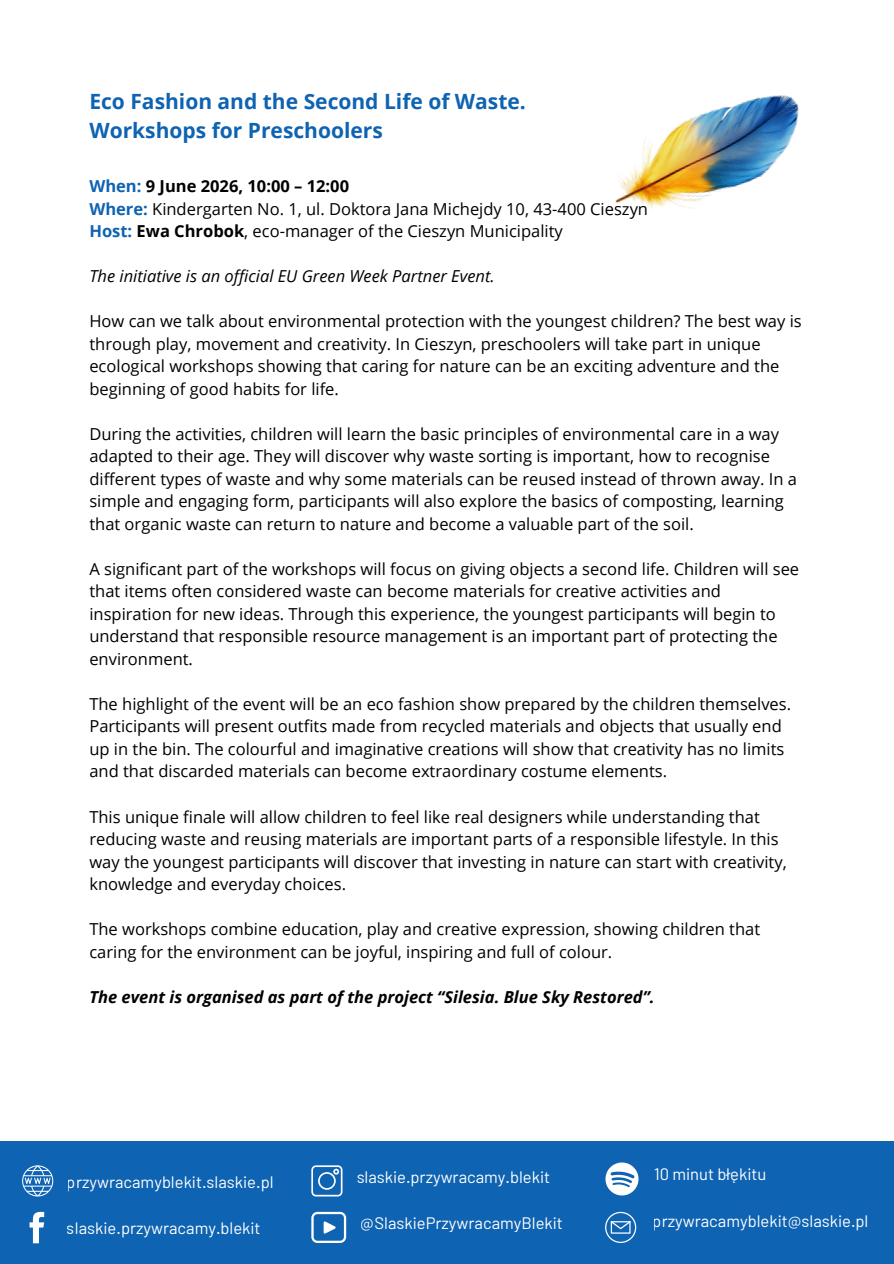
<style>
.page{position:relative;width:894px;height:1264px;background:#fff}
.page>*{position:absolute;margin:0;border:0;box-sizing:border-box;transform-origin:0 0}
.t1{font:700 21px/29.2px "Open Sans";color:#0e63b2}
.t2{font:16.5px/22.5px "Open Sans";color:#000}
.t3{font:16.5px "Barlow";color:#fff}
.t4{font:italic 700 16.5px "Open Sans";color:#000}
.t5{font:italic 16.5px "Open Sans";color:#000}
.s1{font-weight:700;color:#0e63b2}
.s2{font-weight:700}
</style>
<div class="page">
<div style="left:0;top:1141px;width:893px;height:122px;background:#0e63b2"></div>
<svg style="left:22px;top:1165px;width:31px;height:31px"></svg>
<svg style="left:30px;top:1211px;width:14px;height:32px"></svg>
<svg style="left:311px;top:1165px;width:31px;height:31px"></svg>
<svg style="left:605px;top:1211px;width:31px;height:31px"></svg>
<img style="left:605px;top:1162px;width:33px;height:33px">
<svg style="left:311px;top:1211px;width:35px;height:31px"></svg>
<img style="left:615px;top:95px;width:184px;height:114px">
<p class="t1" style="left:89px;top:86px;width:438px">Eco Fashion and the Second Life of Waste.<br>Workshops for Preschoolers</p>
<p class="t2" style="left:89px;top:174px;width:560px"><span class="s1">When:</span> <span class="s2">9 June 2026, 10:00 – 12:00<br></span><span class="s1">Where:</span> Kindergarten No. 1, ul. Doktora Jana Michejdy 10, 43-400 Cieszyn<br><span class="s1">Host:</span> <span class="s2">Ewa Chrobok</span>, eco-manager of the Cieszyn Municipality</p>
<p class="t5" style="left:89px;top:264px;width:406px">The initiative is an official EU Green Week Partner Event.</p>
<p class="t2" style="left:89px;top:309px;width:713px">How can we talk about environmental protection with the youngest children? The best way is through play, movement and creativity. In Cieszyn, preschoolers will take part in unique ecological workshops showing that caring for nature can be an exciting adventure and the beginning of good habits for life.</p>
<p class="t2" style="left:89px;top:422px;width:709px">During the activities, children will learn the basic principles of environmental care in a way adapted to their age. They will discover why waste sorting is important, how to recognise different types of waste and why some materials can be reused instead of thrown away. In a simple and engaging form, participants will also explore the basics of composting, learning that organic waste can return to nature and become a valuable part of the soil.</p>
<p class="t2" style="left:89px;top:557px;width:711px">A significant part of the workshops will focus on giving objects a second life. Children will see that items often considered waste can become materials for creative activities and inspiration for new ideas. Through this experience, the youngest participants will begin to understand that responsible resource management is an important part of protecting the environment.</p>
<p class="t2" style="left:89px;top:692px;width:703px">The highlight of the event will be an eco fashion show prepared by the children themselves.<br>Participants will present outfits made from recycled materials and objects that usually end up in the bin. The colourful and imaginative creations will show that creativity has no limits and that discarded materials can become extraordinary costume elements.</p>
<p class="t2" style="left:89px;top:804px;width:698px">This unique finale will allow children to feel like real designers while understanding that reducing waste and reusing materials are important parts of a responsible lifestyle. In this way the youngest participants will discover that investing in nature can start with creativity, knowledge and everyday choices.</p>
<p class="t2" style="left:89px;top:917px;width:672px">The workshops combine education, play and creative expression, showing children that caring for the environment can be joyful, inspiring and full of colour.</p>
<p class="t4" style="left:89px;top:985px;width:566px">The event is organised as part of the project “Silesia. Blue Sky Restored”.</p>
<p class="t3" style="left:67px;top:1171px;width:208px">przywracamyblekit.slaskie.pl</p>
<p class="t3" style="left:67px;top:1217px;width:195px">slaskie.przywracamy.blekit</p>
<p class="t3" style="left:356px;top:1166px;width:195px">slaskie.przywracamy.blekit</p>
<p class="t3" style="left:360px;top:1212px;width:204px">@SlaskiePrzywracamyBlekit</p>
<p class="t3" style="left:653px;top:1163px;width:114px">10 minut błękitu</p>
<p class="t3" style="left:652px;top:1210px;width:217px">przywracamyblekit@slaskie.pl</p>
</div>
